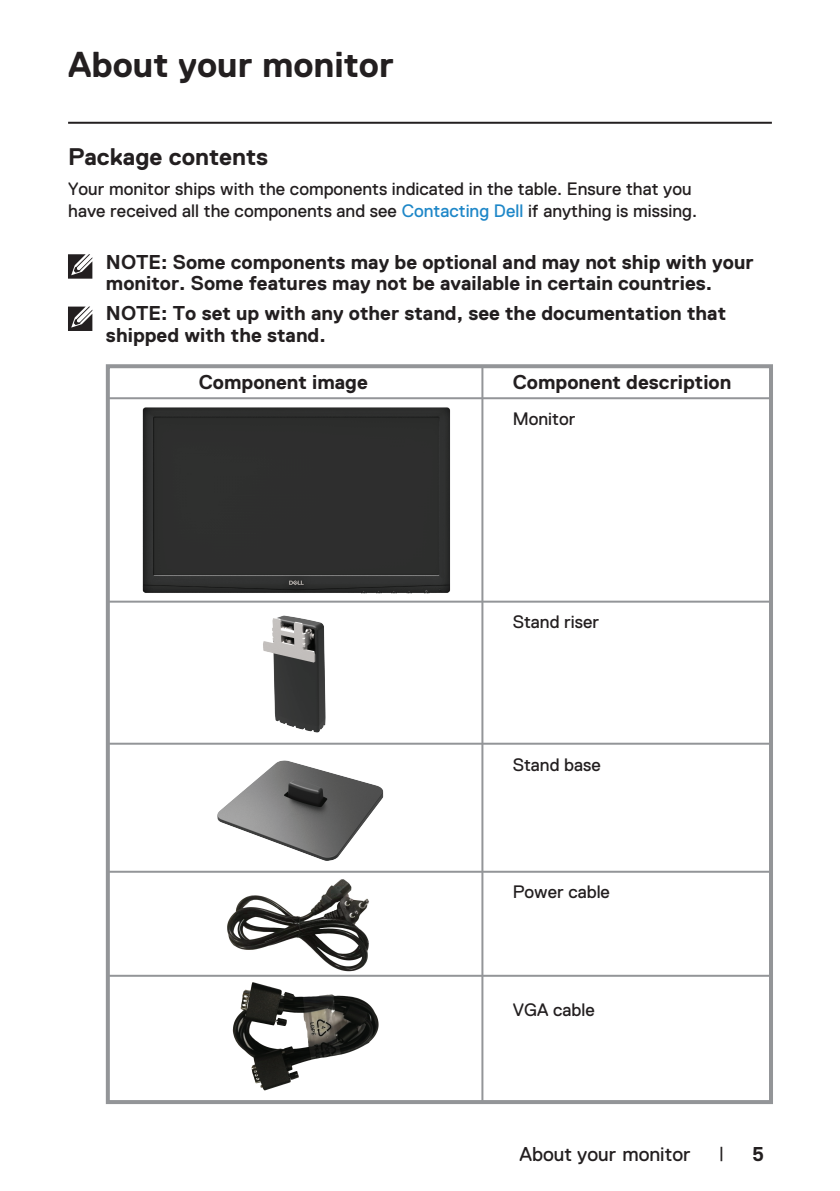
<style>
.page{position:relative;width:840px;height:1191px;background:#fff}
.page>*{position:absolute;margin:0;border:0;box-sizing:border-box;transform-origin:0 0}
.t1{font:700 36px "Dell Replica";color:#231f20}
.t2{font:700 24px "Dell Replica";color:#231f20}
.t3{font:700 20px/21.6px "Dell Replica";color:#231f20}
.t4{font:20px "Dell Replica";color:#231f20}
.t5{font:18px/21.6px "Dell Replica";color:#231f20}
.t6{font:16px "Dell Replica";color:#231f20}
.s1{color:#1e87c8}
</style>
<div class="page">
<hr style="left:68px;top:122px;width:703px;height:2px;background:#231f20">
<div style="left:142px;top:407px;width:309px;height:187px;background:#2e2e2e"></div>
<img style="left:263px;top:615px;width:63px;height:118px">
<img style="left:217px;top:760px;width:167px;height:101px">
<img style="left:227px;top:879px;width:142px;height:93px">
<svg style="left:68px;top:254px;width:24px;height:25px"></svg>
<svg style="left:68px;top:306px;width:24px;height:25px"></svg>
<div style="left:106px;top:364px;width:666px;height:740px;border:4px solid #939598"></div>
<hr style="left:108px;top:397px;width:662px;height:2px;background:#939598">
<hr style="left:108px;top:600px;width:662px;height:2px;background:#939598">
<hr style="left:108px;top:742px;width:662px;height:2px;background:#939598">
<hr style="left:108px;top:870px;width:662px;height:2px;background:#939598">
<hr style="left:108px;top:974px;width:662px;height:2px;background:#939598">
<hr style="left:481px;top:366px;width:2px;height:736px;background:#939598">
<img style="left:232px;top:982px;width:147px;height:109px">
<h1 class="t1" style="left:68px;top:45px;width:327px">About your monitor</h1>
<p class="t2" style="left:68px;top:144px;width:201px">Package contents</p>
<p class="t5" style="left:68px;top:178px;width:630px">Your monitor ships with the components indicated in the table. Ensure that you have received all the components and see <span class="s1">Contacting Dell</span> if anything is missing.</p>
<p class="t3" style="left:106px;top:251px;width:649px">NOTE: Some components may be optional and may not ship with your monitor. Some features may not be available in certain countries.</p>
<p class="t3" style="left:106px;top:303px;width:621px">NOTE: To set up with any other stand, see the documentation that shipped with the stand.</p>
<p class="t3" style="left:198px;top:372px;width:170px">Component image</p>
<p class="t3" style="left:512px;top:372px;width:220px">Component description</p>
<p class="t5" style="left:512px;top:408px;width:64px">Monitor</p>
<p class="t5" style="left:512px;top:611px;width:88px">Stand riser</p>
<p class="t5" style="left:512px;top:754px;width:90px">Stand base</p>
<p class="t5" style="left:512px;top:881px;width:99px">Power cable</p>
<p class="t5" style="left:512px;top:999px;width:83px">VGA cable</p>
<p class="t6" style="left:718px;top:1143px;width:7px">|</p>
<p class="t4" style="left:519px;top:1143px;width:172px">About your monitor</p>
<p class="t3" style="left:751px;top:1143px;width:13px">5</p>
</div>
